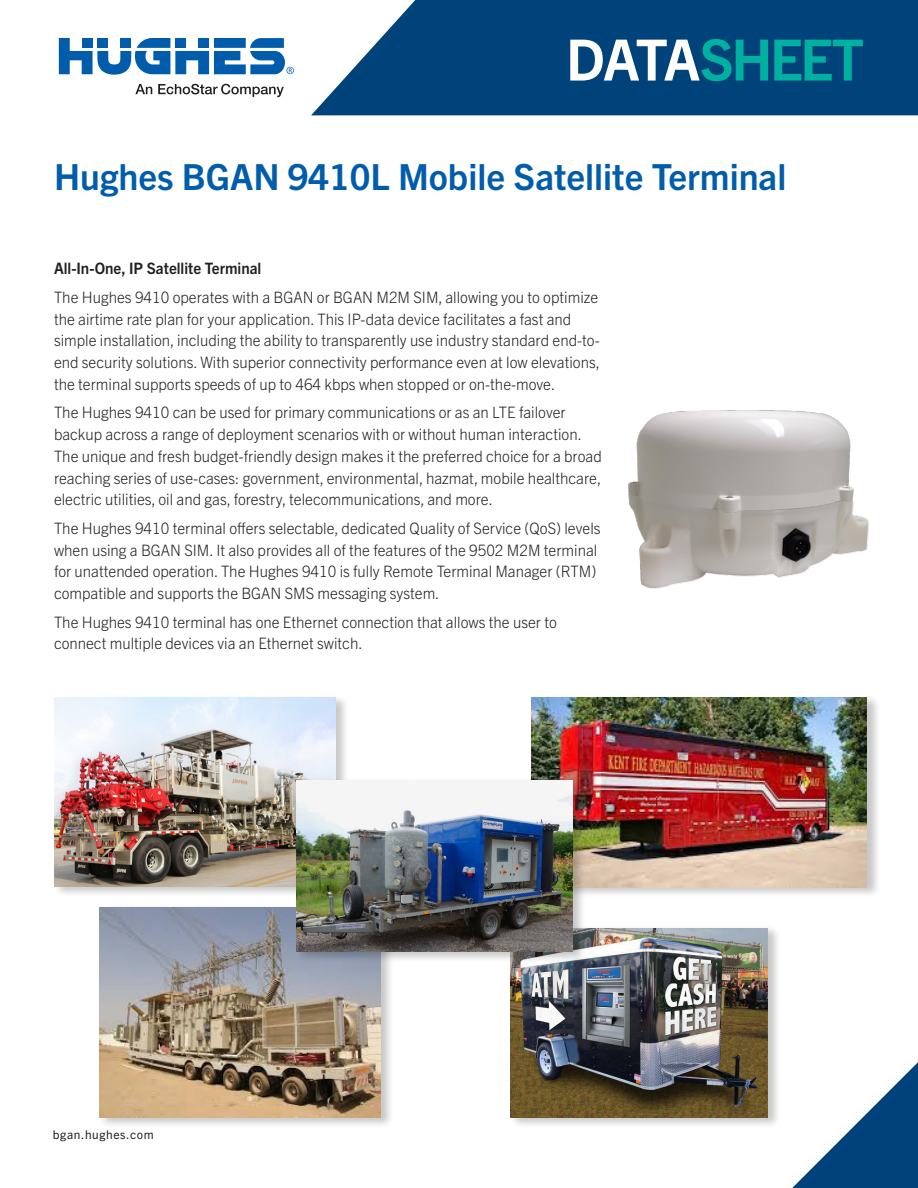
<style>
.page{position:relative;width:918px;height:1188px;background:#fff}
.page>*{position:absolute;margin:0;border:0;box-sizing:border-box;transform-origin:0 0}
.t1{font:700 57px "Trade Gothic Next LT Pro";letter-spacing:-.05em;color:#00b0a0}
.t2{font:700 36px "Trade Gothic Next LT Pro";color:#015dac}
.Body_Text{font:300 15.75px/21.8px "Trade Gothic Next LT Pro";color:#231f20;scale:.96 1}
.Body_Text-2{font:700 15.75px "Trade Gothic Next LT Pro";color:#231f20;scale:.96 1}
.t3{font:12px "Trade Gothic Next LT Pro";letter-spacing:.05em;color:#231f20}
.s1{color:#fff}
</style>
<div class="page">
<svg style="left:311px;top:0;width:607px;height:115px;background:#155385"></svg>
<svg style="left:59px;top:38px;width:235px;height:37px"></svg>
<svg style="left:135px;top:84px;width:17px;height:10px"></svg>
<svg style="left:158px;top:84px;width:126px;height:13px"></svg>
<svg style="left:792px;top:1062px;width:126px;height:126px"></svg>
<img style="left:628px;top:410px;width:241px;height:179px">
<div style="left:54px;top:695px;width:295px;height:203px;background:#231f20;opacity:.25"></div>
<img style="left:54px;top:698px;width:281px;height:189px">
<div style="left:532px;top:695px;width:349px;height:203px;background:#231f20;opacity:.25"></div>
<img style="left:532px;top:698px;width:335px;height:189px">
<div style="left:510px;top:925px;width:271px;height:204px;background:#231f20;opacity:.25"></div>
<img style="left:510px;top:928px;width:257px;height:190px">
<div style="left:99px;top:904px;width:295px;height:225px;background:#231f20;opacity:.25"></div>
<img style="left:99px;top:907px;width:282px;height:211px">
<div style="left:296px;top:778px;width:290px;height:185px;background:#231f20;opacity:.25"></div>
<img style="left:296px;top:781px;width:276px;height:171px">
<h1 class="t1" style="left:566px;top:20px;width:300px"><span class="s1">DATA</span>SHEET</h1>
<p class="t2" style="left:54px;top:152px;width:734px">Hughes BGAN 9410L Mobile Satellite Terminal</p>
<p class="Body_Text-2" style="left:54px;top:258px;width:218px">All-In-One, IP Satellite Terminal</p>
<p class="Body_Text" style="left:54px;top:285px;width:570px">The Hughes 9410 operates with a BGAN or BGAN M2M SIM, allowing you to optimize the airtime rate plan for your application. This IP-data device facilitates a fast and simple installation, including the ability to transparently use industry standard end-to&shy;end security solutions. With superior connectivity performance even at low elevations, the terminal supports speeds of up to 464 kbps when stopped or on-the-move.</p>
<p class="Body_Text" style="left:54px;top:401px;width:572px">The Hughes 9410 can be used for primary communications or as an LTE failover backup across a range of deployment scenarios with or without human interaction.<br>The unique and fresh budget-friendly design makes it the preferred choice for a broad reaching series of use-cases: government, environmental, hazmat, mobile healthcare, electric utilities, oil and gas, forestry, telecommunications, and more.</p>
<p class="Body_Text" style="left:54px;top:516px;width:571px">The Hughes 9410 terminal offers selectable, dedicated Quality of Service (QoS) levels when using a BGAN SIM. It also provides all of the features of the 9502 M2M terminal for unattended operation. The Hughes 9410 is fully Remote Terminal Manager (RTM) compatible and supports the BGAN SMS messaging system.</p>
<p class="Body_Text" style="left:54px;top:610px;width:525px">The Hughes 9410 terminal has one Ethernet connection that allows the user to connect multiple devices via an Ethernet switch.</p>
<p class="t3" style="left:53px;top:1126px;width:102px">bgan.hughes.com</p>
</div>
